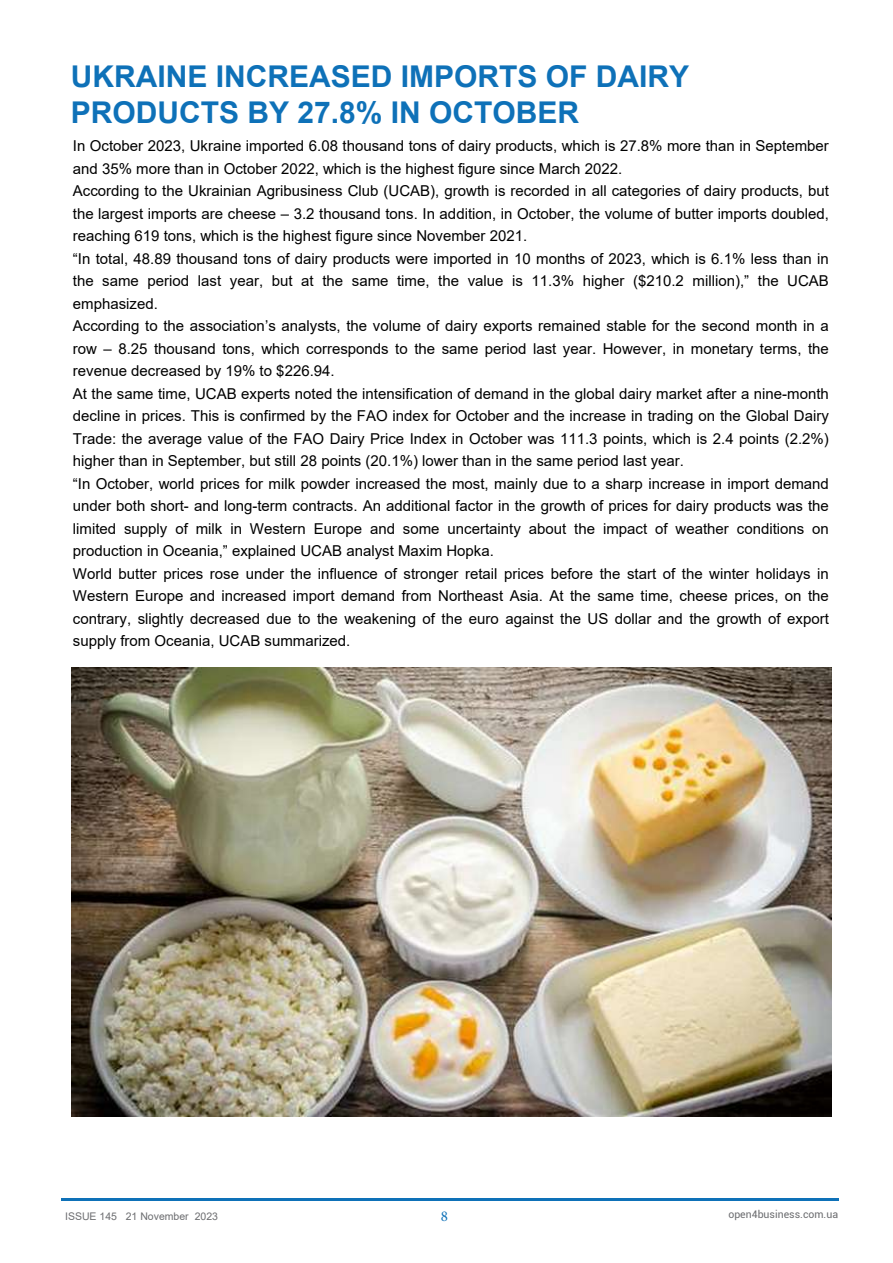
<style>
.page{position:relative;width:893px;height:1263px;background:#fff}
.page>*{position:absolute;margin:0;border:0;box-sizing:border-box;transform-origin:0 0}
.t1{font:700 30px/36px "Arial";color:#0e71b8}
.t2{font:15px/22.5px "Arial";color:#000}
.t3{font:15px "Minion Pro";color:#0e71b8}
.t4{font:10.5px "Arial";color:#6c6d70}
.t5{font:10.5px "Roboto";color:#6c6d70}
</style>
<div class="page">
<hr style="left:61px;top:1198px;width:778px;height:3px;background:#0e71b8">
<img style="left:72px;top:667px;width:759px;height:450px">
<h1 class="t1" style="left:71px;top:58px;width:620px">UKRAINE INCREASED IMPORTS OF DAIRY<br>PRODUCTS BY 27.8% IN OCTOBER</h1>
<p class="t2" style="left:73px;top:135px;width:758px">In October 2023, Ukraine imported 6.08 thousand tons of dairy products, which is 27.8% more than in September and 35% more than in October 2022, which is the highest figure since March 2022.<br>According to the Ukrainian Agribusiness Club (UCAB), growth is recorded in all categories of dairy products, but the largest imports are cheese – 3.2 thousand tons. In addition, in October, the volume of butter imports doubled, reaching 619 tons, which is the highest figure since November 2021.<br>“In total, 48.89 thousand tons of dairy products were imported in 10 months of 2023, which is 6.1% less than in the same period last year, but at the same time, the value is 11.3% higher ($210.2 million),” the UCAB emphasized.<br>According to the association’s analysts, the volume of dairy exports remained stable for the second month in a row – 8.25 thousand tons, which corresponds to the same period last year. However, in monetary terms, the revenue decreased by 19% to $226.94.<br>At the same time, UCAB experts noted the intensification of demand in the global dairy market after a nine-month decline in prices. This is confirmed by the FAO index for October and the increase in trading on the Global Dairy Trade: the average value of the FAO Dairy Price Index in October was 111.3 points, which is 2.4 points (2.2%) higher than in September, but still 28 points (20.1%) lower than in the same period last year.<br>“In October, world prices for milk powder increased the most, mainly due to a sharp increase in import demand under both short- and long-term contracts. An additional factor in the growth of prices for dairy products was the limited supply of milk in Western Europe and some uncertainty about the impact of weather conditions on production in Oceania,” explained UCAB analyst Maxim Hopka.<br>World butter prices rose under the influence of stronger retail prices before the start of the winter holidays in Western Europe and increased import demand from Northeast Asia. At the same time, cheese prices, on the contrary, slightly decreased due to the weakening of the euro against the US dollar and the growth of export supply from Oceania, UCAB summarized.</p>
<p class="t4" style="left:65px;top:1209px;width:154px">ISSUE 145 21 November 2023</p>
<p class="t3" style="left:441px;top:1206px;width:9px">8</p>
<p class="t5" style="left:728px;top:1207px;width:111px">open4business.com.ua</p>
</div>
